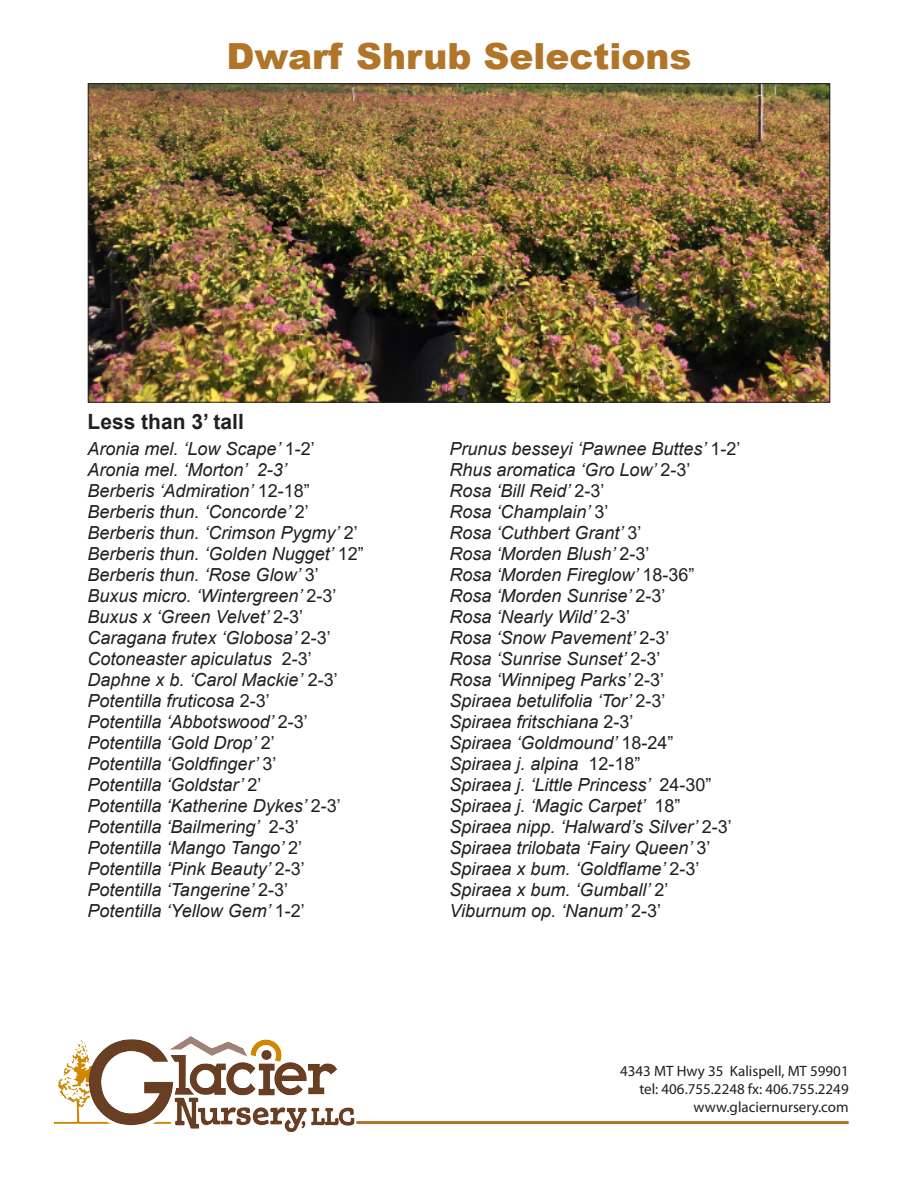
<style>
.page{position:relative;width:918px;height:1188px;background:#fff}
.page>*{position:absolute;margin:0;border:0;box-sizing:border-box;transform-origin:0 0}
.t1{font:900 36px "Arial";color:#b1752a}
.t2{font:700 21px "Arial";color:#231f20}
.t3{font:italic 18px "Arial";color:#231f20}
.t4{font:15px "Myriad Pro";color:#231f20}
.s1{font-style:normal}
</style>
<div class="page">
<img style="left:54px;top:1037px;width:332px;height:95px">
<hr style="left:356px;top:1121px;width:493px;height:3px;background:#b1752a">
<img style="left:90px;top:85px;width:738px;height:316px">
<p class="t1" style="left:227px;top:30px;width:466px">Dwarf Shrub Selections</p>
<p class="t2" style="left:88px;top:407px;width:158px">Less than 3’ tall</p>
<p class="t3" style="left:88px;top:437px;width:229px">Aronia mel. ‘Low Scape’ <span class="s1">1-2’</span></p>
<p class="t3" style="left:88px;top:458px;width:201px">Aronia mel. ‘Morton’ 2-3’</p>
<p class="t3" style="left:88px;top:479px;width:224px">Berberis ‘Admiration’ <span class="s1">12-18”</span></p>
<p class="t3" style="left:88px;top:500px;width:223px">Berberis thun. ‘Concorde’ <span class="s1">2’</span></p>
<p class="t3" style="left:88px;top:521px;width:272px">Berberis thun. ‘Crimson Pygmy’ <span class="s1">2’</span></p>
<p class="t3" style="left:88px;top:542px;width:278px">Berberis thun. ‘Golden Nugget’ <span class="s1">12”</span></p>
<p class="t3" style="left:88px;top:563px;width:233px">Berberis thun. ‘Rose Glow’ <span class="s1">3’</span></p>
<p class="t3" style="left:88px;top:584px;width:250px">Buxus micro. ‘Wintergreen’ <span class="s1">2-3’</span></p>
<p class="t3" style="left:88px;top:605px;width:217px">Buxus x ‘Green Velvet’ <span class="s1">2-3’</span></p>
<p class="t3" style="left:88px;top:626px;width:245px">Caragana frutex ‘Globosa’ <span class="s1">2-3’</span></p>
<p class="t3" style="left:88px;top:647px;width:226px">Cotoneaster apiculatus <span class="s1">2-3’</span></p>
<p class="t3" style="left:88px;top:668px;width:252px">Daphne x b. ‘Carol Mackie’ <span class="s1">2-3’</span></p>
<p class="t3" style="left:88px;top:689px;width:184px">Potentilla fruticosa <span class="s1">2-3’</span></p>
<p class="t3" style="left:88px;top:710px;width:222px">Potentilla ‘Abbotswood’ <span class="s1">2-3’</span></p>
<p class="t3" style="left:88px;top:731px;width:189px">Potentilla ‘Gold Drop’ <span class="s1">2’</span></p>
<p class="t3" style="left:88px;top:752px;width:190px">Potentilla ‘Goldfinger’ <span class="s1">3’</span></p>
<p class="t3" style="left:88px;top:773px;width:175px">Potentilla ‘Goldstar’ <span class="s1">2’</span></p>
<p class="t3" style="left:88px;top:794px;width:255px">Potentilla ‘Katherine Dykes’ <span class="s1">2-3’</span></p>
<p class="t3" style="left:88px;top:815px;width:213px">Potentilla ‘Bailmering’ <span class="s1">2-3’</span></p>
<p class="t3" style="left:88px;top:836px;width:216px">Potentilla ‘Mango Tango’ <span class="s1">2’</span></p>
<p class="t3" style="left:88px;top:857px;width:219px">Potentilla ‘Pink Beauty’ <span class="s1">2-3’</span></p>
<p class="t3" style="left:88px;top:878px;width:202px">Potentilla ‘Tangerine’ <span class="s1">2-3’</span></p>
<p class="t3" style="left:88px;top:899px;width:219px">Potentilla ‘Yellow Gem’ <span class="s1">1-2’</span></p>
<p class="t3" style="left:449px;top:437px;width:293px">Prunus besseyi ‘Pawnee Buttes’ <span class="s1">1-2’</span></p>
<p class="t3" style="left:449px;top:458px;width:243px">Rhus aromatica ‘Gro Low’ <span class="s1">2-3’</span></p>
<p class="t3" style="left:449px;top:479px;width:157px">Rosa ‘Bill Reid’ <span class="s1">2-3’</span></p>
<p class="t3" style="left:449px;top:500px;width:161px">Rosa ‘Champlain’ <span class="s1">3’</span></p>
<p class="t3" style="left:449px;top:521px;width:194px">Rosa ‘Cuthbert Grant’ <span class="s1">3’</span></p>
<p class="t3" style="left:449px;top:542px;width:202px">Rosa ‘Morden Blush’ <span class="s1">2-3’</span></p>
<p class="t3" style="left:449px;top:563px;width:247px">Rosa ‘Morden Fireglow’ <span class="s1">18-36”</span></p>
<p class="t3" style="left:449px;top:584px;width:218px">Rosa ‘Morden Sunrise’ <span class="s1">2-3’</span></p>
<p class="t3" style="left:449px;top:605px;width:182px">Rosa ‘Nearly Wild’ <span class="s1">2-3’</span></p>
<p class="t3" style="left:449px;top:626px;width:222px">Rosa ‘Snow Pavement’ <span class="s1">2-3’</span></p>
<p class="t3" style="left:449px;top:647px;width:213px">Rosa ‘Sunrise Sunset’ <span class="s1">2-3’</span></p>
<p class="t3" style="left:449px;top:668px;width:216px">Rosa ‘Winnipeg Parks’ <span class="s1">2-3’</span></p>
<p class="t3" style="left:449px;top:689px;width:218px">Spiraea betulifolia ‘Tor’ <span class="s1">2-3’</span></p>
<p class="t3" style="left:449px;top:710px;width:186px">Spiraea fritschiana <span class="s1">2-3’</span></p>
<p class="t3" style="left:449px;top:731px;width:226px">Spiraea ‘Goldmound’ <span class="s1">18-24”</span></p>
<p class="t3" style="left:449px;top:752px;width:193px">Spiraea j. alpina <span class="s1">12-18”</span></p>
<p class="t3" style="left:449px;top:773px;width:264px">Spiraea j. ‘Little Princess’ <span class="s1">24-30”</span></p>
<p class="t3" style="left:449px;top:794px;width:233px">Spiraea j. ‘Magic Carpet’ <span class="s1">18”</span></p>
<p class="t3" style="left:449px;top:815px;width:284px">Spiraea nipp. ‘Halward’s Silver’ <span class="s1">2-3’</span></p>
<p class="t3" style="left:449px;top:836px;width:263px">Spiraea trilobata ‘Fairy Queen’ <span class="s1">3’</span></p>
<p class="t3" style="left:449px;top:857px;width:252px">Spiraea x bum. ‘Goldflame’ <span class="s1">2-3’</span></p>
<p class="t3" style="left:449px;top:878px;width:221px">Spiraea x bum. ‘Gumball’ <span class="s1">2’</span></p>
<p class="t3" style="left:449px;top:899px;width:213px">Viburnum op. ‘Nanum’ <span class="s1">2-3’</span></p>
<p class="t4" style="left:620px;top:1061px;width:230px">4343 MT Hwy 35 Kalispell, MT 59901</p>
<p class="t4" style="left:639px;top:1079px;width:211px">tel: 406.755.2248 fx: 406.755.2249</p>
<p class="t4" style="left:694px;top:1097px;width:157px">www.glaciernursery.com</p>
</div>
